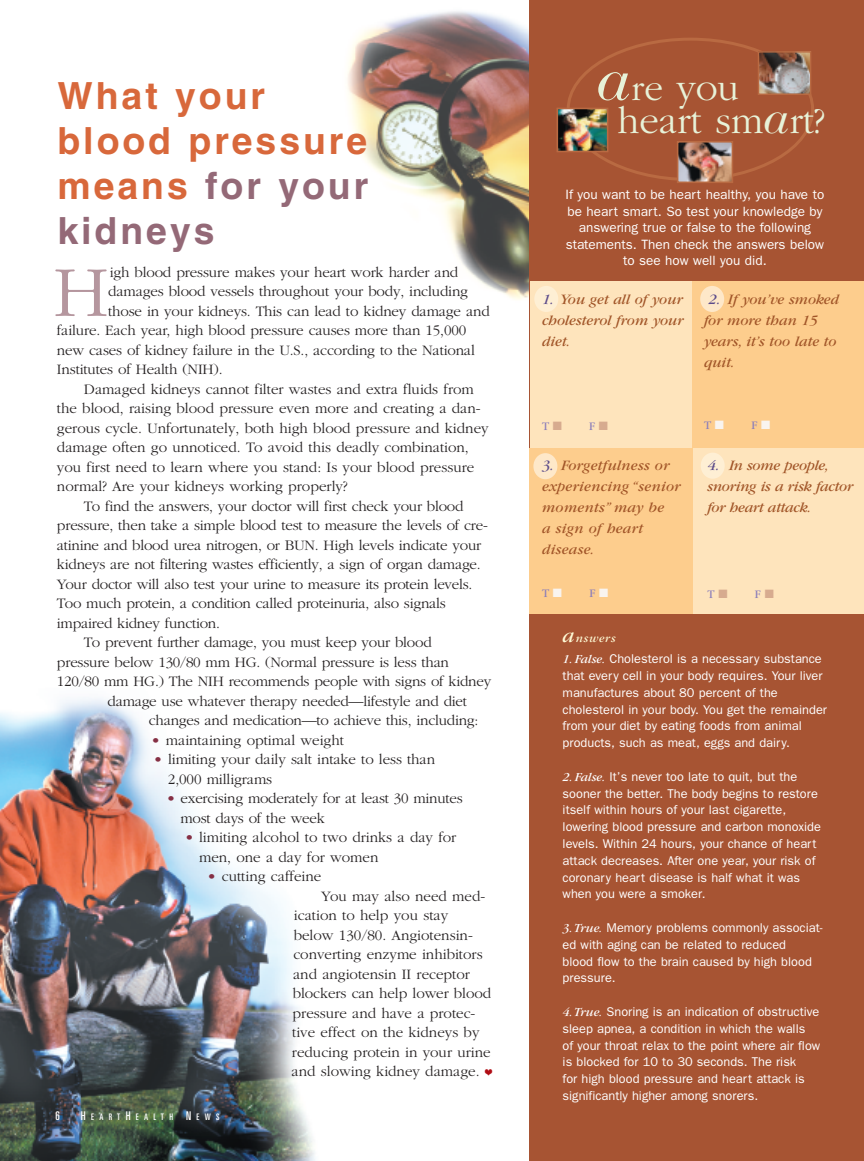
<style>
.page{position:relative;width:864px;height:1161px;background:#fff}
.page>*{position:absolute;margin:0;border:0;box-sizing:border-box;transform-origin:0 0}
.t1{font:300 74.4px "Garamond";color:#b5969e}
.t2{font:300 39px/33px "Garamond";color:#e7f2d8}
.t3{font:700 37.5px/45px "Helvetica";letter-spacing:.08em;color:#d8683b}
.t4{font:300 15px/19.5px "Garamond";letter-spacing:-.01em;color:#231f20}
.t5{font:italic 15px/21px "Garamond";color:#a15528}
.t6{font:13.5px/16.5px "Franklin Gothic";color:#fff;text-align:center}
.t7{font:12.75px/16.8px "Franklin Gothic";color:#fff}
.t8{font:12px "Garamond";color:#8a7dba}
.t9{font:italic 12px "Garamond";letter-spacing:.055em;color:#fffbd6}
.t10{font:ultra-condensed 12px "Univers";color:#fff}
.t11{font:ultra-condensed 9px "Univers";letter-spacing:.595em;color:#fff}
.s1{color:#946977}
.s2{color:#852f44}
.s3{color:#b00d15}
.s4{font-size:12px}
.s5{font-family:"Bauer Bodoni Italic Os F";font-weight:400;font-size:63.9px}
.s6{font-size:37.5px}
.s7{font-family:"Bauer Bodoni Italic Os F";font-weight:400;font-size:48px}
.s8{color:#5b4b8a}
.s9{color:#d7ab8f}
.s10{color:#f9f4ef}
.s11{font-size:21px}
.s12{font-family:"Garamond";font-style:italic}
</style>
<div class="page">
<img style="left:0;top:698px;width:315px;height:463px">
<img style="left:347px;top:0;width:183px;height:326px">
<div style="left:530px;top:0;width:334px;height:1161px;background:#a75433"></div>
<svg style="left:567px;top:38px;width:247px;height:143px"></svg>
<div style="left:530px;top:281px;width:163px;height:167px;background:#fee4bc"></div>
<div style="left:534px;top:286px;width:24px;height:26px;background:#feefd4;border-radius:50%"></div>
<div style="left:693px;top:281px;width:171px;height:168px;background:#fdcd8d"></div>
<div style="left:692px;top:449px;width:172px;height:165px;background:#fee4bc"></div>
<div style="left:529px;top:448px;width:164px;height:166px;background:#fdcd8d"></div>
<div style="left:700px;top:286px;width:24px;height:26px;background:#fee8c9;border-radius:50%"></div>
<div style="left:533px;top:453px;width:24px;height:26px;background:#fee8c9;border-radius:50%"></div>
<div style="left:701px;top:453px;width:24px;height:26px;background:#feefd4;border-radius:50%"></div>
<img style="left:680px;top:144px;width:50px;height:36px">
<div style="left:677px;top:141px;width:56px;height:42px;border:2px solid #b96a42"></div>
<img style="left:760px;top:53px;width:49px;height:40px">
<div style="left:758px;top:51px;width:53px;height:44px;border:1px solid #b96a42"></div>
<img style="left:560px;top:111px;width:45px;height:38px">
<div style="left:557px;top:108px;width:51px;height:44px;border:2px solid #b96a42"></div>
<h3 class="t3" style="left:58px;top:76px;width:312px">What your blood pressure means <span class="s1">for your kidneys</span></h3>
<p class="t4" style="left:110px;top:262px;width:350px">igh blood pressure makes your heart work harder and</p>
<p class="t4" style="left:108px;top:281px;width:361px">damages blood vessels throughout your body, including</p>
<p class="t4" style="left:108px;top:301px;width:383px">those in your kidneys. This can lead to kidney damage and</p>
<p class="t4" style="left:57px;top:320px;width:411px">failure. Each year, high blood pressure causes more than 15,000</p>
<p class="t4" style="left:57px;top:340px;width:419px">new cases of kidney failure in the U.S., according to the National</p>
<p class="t4" style="left:57px;top:359px;width:167px">Institutes of Health (NIH).</p>
<p class="t4" style="left:84px;top:379px;width:391px">Damaged kidneys cannot filter wastes and extra fluids from</p>
<p class="t4" style="left:57px;top:398px;width:425px">the blood, raising blood pressure even more and creating a dan-</p>
<p class="t4" style="left:57px;top:418px;width:433px">gerous cycle. Unfortunately, both high blood pressure and kidney</p>
<p class="t4" style="left:57px;top:437px;width:413px">damage often go unnoticed. To avoid this deadly combination,</p>
<p class="t4" style="left:57px;top:457px;width:419px">you first need to learn where you stand: Is your blood pressure</p>
<p class="t4" style="left:57px;top:476px;width:292px">normal? Are your kidneys working properly?</p>
<p class="t4" style="left:84px;top:496px;width:381px">To find the answers, your doctor will first check your blood</p>
<p class="t4" style="left:57px;top:515px;width:433px">pressure, then take a simple blood test to measure the levels of cre-</p>
<p class="t4" style="left:57px;top:535px;width:426px">atinine and blood urea nitrogen, or BUN. High levels indicate your</p>
<p class="t4" style="left:57px;top:554px;width:425px">kidneys are not filtering wastes efficiently, a sign of organ damage.</p>
<p class="t4" style="left:57px;top:574px;width:417px">Your doctor will also test your urine to measure its protein levels.</p>
<p class="t4" style="left:57px;top:593px;width:390px">Too much protein, a condition called proteinuria, also signals</p>
<p class="t4" style="left:57px;top:613px;width:165px">impaired kidney function.</p>
<p class="t4" style="left:84px;top:632px;width:349px">To prevent further damage, you must keep your blood</p>
<p class="t4" style="left:57px;top:652px;width:394px">pressure below 130/80 mm HG. (Normal pressure is less than</p>
<p class="t4" style="left:57px;top:671px;width:436px">120/80 mm HG.) The NIH recommends people with signs of kidney</p>
<p class="t4" style="left:108px;top:691px;width:361px">damage use whatever therapy needed—lifestyle and diet</p>
<p class="t4" style="left:149px;top:710px;width:331px">changes and medication—to achieve this, including:</p>
<p class="t4" style="left:151px;top:730px;width:194px"><span class="s2">•</span> maintaining optimal weight</p>
<p class="t4" style="left:168px;top:749px;width:269px;text-indent:-14px"><span class="s2">•</span> limiting your daily salt intake to less than<br>2,000 milligrams</p>
<p class="t4" style="left:181px;top:788px;width:284px;text-indent:-14px"><span class="s2">•</span> exercising moderately for at least 30 minutes most days of the week</p>
<p class="t4" style="left:199px;top:827px;width:259px;text-indent:-14px"><span class="s2">•</span> limiting alcohol to two drinks a day for men, one a day for women</p>
<p class="t4" style="left:207px;top:866px;width:116px"><span class="s2">•</span> cutting caffeine</p>
<p class="t4" style="left:321px;top:886px;width:165px">You may also need med-</p>
<p class="t4" style="left:294px;top:905px;width:156px">ication to help you stay</p>
<p class="t4" style="left:294px;top:925px;width:181px">below 130/80. Angiotensin-</p>
<p class="t4" style="left:293px;top:944px;width:191px">converting enzyme inhibitors</p>
<p class="t4" style="left:293px;top:964px;width:178px">and angiotensin II receptor</p>
<p class="t4" style="left:293px;top:983px;width:200px">blockers can help lower blood</p>
<p class="t4" style="left:293px;top:1003px;width:184px">pressure and have a protec-</p>
<p class="t4" style="left:292px;top:1022px;width:189px">tive effect on the kidneys by</p>
<p class="t4" style="left:292px;top:1042px;width:200px">reducing protein in your urine</p>
<p class="t4" style="left:292px;top:1061px;width:202px">and slowing kidney damage. <span class="s3">❤</span></p>
<h1 class="t1" style="left:54px;top:247px;width:57px">H</h1>
<p class="t10" style="left:56px;top:1112px;width:6px">6</p>
<p class="t11" style="left:81px;top:1114px;width:140px"><span class="s4">H</span>EART<span class="s4">H</span>EALTH <span class="s4">N</span>EWS</p>
<h2 class="t2" style="left:618px;top:70px;width:209px;text-indent:-22px"><span class="s5">a</span><span class="s6">re</span> you heart sm<span class="s7">a</span>rt<span class="s6">?</span></h2>
<p class="t6" style="left:566px;top:187px;width:260px">If you want to be heart healthy, you have to be heart smart. So test your knowledge by answering true or false to the following statements. Then check the answers below to see how well you did.</p>
<p class="t5" style="left:542px;top:290px;width:143px;text-align:justify"><span class="s8">1.</span> You get all of your cholesterol from your diet.</p>
<p class="t5" style="left:704px;top:290px;width:137px;text-indent:5px"><span class="s8">2.</span> If you’ve smoked for more than 15 years, it’s too late to quit.</p>
<p class="t8" style="left:542px;top:422px;width:21px">T <span class="s9">■</span></p>
<p class="t8" style="left:589px;top:422px;width:20px">F <span class="s9">■</span></p>
<p class="t5" style="left:542px;top:457px;width:140px"><span class="s8">3.</span> Forgetfulness or experiencing “senior moments” may be<br>a sign of heart disease.</p>
<p class="t8" style="left:542px;top:589px;width:21px">T <span class="s10">■</span></p>
<p class="t8" style="left:589px;top:589px;width:20px">F <span class="s10">■</span></p>
<p class="t8" style="left:704px;top:421px;width:21px">T <span class="s10">■</span></p>
<p class="t8" style="left:751px;top:421px;width:20px">F <span class="s10">■</span></p>
<p class="t5" style="left:708px;top:456px;width:147px"><span class="s8">4.</span> In some people, snoring is a risk factor for heart attack.</p>
<p class="t8" style="left:708px;top:590px;width:21px">T <span class="s9">■</span></p>
<p class="t8" style="left:755px;top:590px;width:20px">F <span class="s9">■</span></p>
<p class="t9" style="left:563px;top:634px;width:54px"><span class="s11">a</span>nswers</p>
<p class="t7" style="left:563px;top:650px;width:266px"><span class="s12">1. False.</span> Cholesterol is a necessary substance that every cell in your body requires. Your liver manufactures about 80 percent of the cholesterol in your body. You get the remainder from your diet by eating foods from animal products, such as meat, eggs and dairy.</p>
<p class="t7" style="left:563px;top:768px;width:260px"><span class="s12">2. False.</span> It’s never too late to quit, but the sooner the better. The body begins to restore itself within hours of your last cigarette, lowering blood pressure and carbon monoxide levels. Within 24 hours, your chance of heart attack decreases. After one year, your risk of coronary heart disease is half what it was when you were a smoker.</p>
<p class="t7" style="left:563px;top:919px;width:261px"><span class="s12">3.True.</span> Memory problems commonly associat&shy;ed with aging can be related to reduced<br>blood flow to the brain caused by high blood pressure.</p>
<p class="t7" style="left:563px;top:1003px;width:259px"><span class="s12">4.True.</span> Snoring is an indication of obstructive sleep apnea, a condition in which the walls<br>of your throat relax to the point where air flow is blocked for 10 to 30 seconds. The risk<br>for high blood pressure and heart attack is significantly higher among snorers.</p>
</div>
